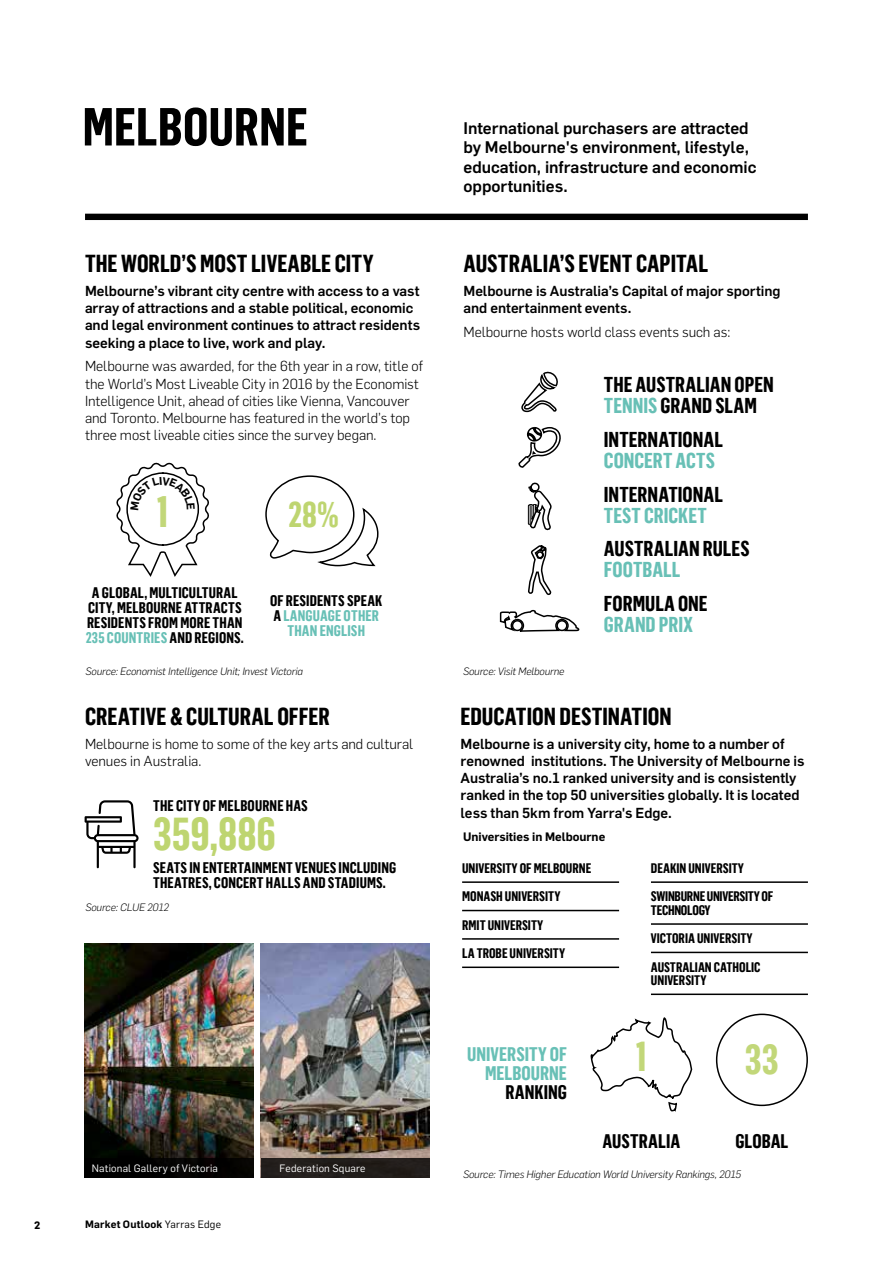
<style>
.page{position:relative;width:893px;height:1263px;background:#fff}
.page>*{position:absolute;margin:0;border:0;box-sizing:border-box;transform-origin:0 0}
.t1{font:700 52.5px "Flama Cond";letter-spacing:.005em;color:#000}
.t2{font:700 45px "Flama Cond";letter-spacing:-.005em;color:#bed570}
.t3{font:700 43.05px "Flama Cond";color:#c2d779}
.t4{font:700 40.8px "Flama Cond";color:#c2d779}
.t5{font:700 34.8px "Flama Cond";color:#bed570}
.t6{font:700 24px "Flama Cond";color:#000}
.t7{font:700 21px/21px "Flama Cond";color:#000}
.t8{font:700 21px "Flama Cond";color:#68c0b6}
.t9{font:700 19.2px "Flama Cond";letter-spacing:.005em;color:#000}
.t10{font:700 19.2px/19.2px "Flama Cond";color:#68c0b6;text-align:right}
.t11{font:500 16.5px/19.5px "Flama";color:#000}
.t12{font:700 15px/15px "Flama Cond";letter-spacing:.01em;color:#000;text-align:center}
.t13{font:700 15px/15px "Flama Cond";letter-spacing:.01em;color:#68c0b6;text-align:center}
.t14{font:500 14.25px/17.2px "Flama";color:#000}
.t15{font:300 14.25px/17.2px "Flama";letter-spacing:-.005em;color:#000}
.t16{font:700 13.5px/28.3px "Flama Cond";color:#000}
.t17{font:700 13.5px/28.3px "Flama Cond";letter-spacing:-.02em;color:#000}
.t18{font:600 12px "Flama";color:#000}
.t19{font:italic 300 10.5px "Flama";letter-spacing:-.01em;color:#000}
.t20{font:10.5px "Flama";letter-spacing:.02em;color:#fff}
.t21{font:600 10.5px "Flama";letter-spacing:.02em;color:#000}
.t22{font:700 10.5px "Flama";color:#000}
.s1{color:#68c0b6}
.s2{color:#000}
.s3{font-weight:400}
</style>
<div class="page">
<img style="left:260px;top:943px;width:169px;height:215px">
<img style="left:85px;top:943px;width:169px;height:215px">
<hr style="left:651px;top:881px;width:157px;height:2px;background:#000">
<hr style="left:651px;top:923px;width:157px;height:2px;background:#000">
<hr style="left:651px;top:952px;width:157px;height:1px;background:#000">
<hr style="left:651px;top:993px;width:157px;height:2px;background:#000">
<svg style="left:265px;top:475px;width:114px;height:92px"></svg>
<div style="left:260px;top:1158px;width:169px;height:20px;background:#221e1b"></div>
<div style="left:85px;top:1158px;width:169px;height:20px;background:#000"></div>
<svg style="left:442px;top:213px;width:271px;height:899px"></svg>
<div style="left:716px;top:1013px;width:92px;height:93px;border:2px solid #000;border-radius:50%"></div>
<div style="left:85px;top:214px;width:723px;height:6px;background:#000"></div>
<svg style="left:85px;top:800px;width:54px;height:68px"></svg>
<svg style="left:116px;top:462px;width:93px;height:115px"></svg>
<h1 class="t1" style="left:83px;top:96px;width:227px">MELBOURNE</h1>
<h3 class="t6" style="left:85px;top:250px;width:290px">THE WORLD’S MOST LIVEABLE CITY</h3>
<p class="t14" style="left:85px;top:281px;width:337px">Melbourne’s vibrant city centre with access to a vast array of attractions and a stable political, economic and legal environment continues to attract residents seeking a place to live, work and play.</p>
<p class="t15" style="left:85px;top:357px;width:340px">Melbourne was awarded, for the 6th year in a row, title of the World’s Most Liveable City in 2016 by the Economist Intelligence Unit, ahead of cities like Vienna, Vancouver and Toronto. Melbourne has featured in the world’s top three most liveable cities since the survey began.</p>
<h3 class="t3" style="left:156px;top:486px;width:14px">1</h3>
<p class="t12" style="left:86px;top:585px;width:160px">A GLOBAL, MULTICULTURAL<br>CITY, MELBOURNE ATTRACTS<br>RESIDENTS FROM MORE THAN<br><span class="s1">235 COUNTRIES</span> AND REGIONS.</p>
<h3 class="t5" style="left:288px;top:494px;width:52px">28%</h3>
<p class="t13" style="left:270px;top:593px;width:114px"><span class="s2">OF RESIDENTS SPEAK<br>A</span> LANGUAGE OTHER<br>THAN ENGLISH</p>
<p class="t11" style="left:463px;top:117px;width:294px">International purchasers are attracted by Melbourne's environment, lifestyle, education, infrastructure and economic opportunities.</p>
<h3 class="t6" style="left:463px;top:250px;width:246px">AUSTRALIA’S EVENT CAPITAL</h3>
<p class="t14" style="left:463px;top:281px;width:319px">Melbourne is Australia’s Capital of major sporting and entertainment events.</p>
<p class="t15" style="left:463px;top:322px;width:268px">Melbourne hosts world class events such as:</p>
<h3 class="t7" style="left:604px;top:374px;width:171px">THE AUSTRALIAN OPEN<br><span class="s1">TENNIS</span> GRAND SLAM</h3>
<h3 class="t7" style="left:604px;top:428px;width:121px">INTERNATIONAL</h3>
<h3 class="t8" style="left:604px;top:448px;width:112px">CONCERT ACTS</h3>
<h3 class="t7" style="left:604px;top:483px;width:121px">INTERNATIONAL</h3>
<h3 class="t8" style="left:604px;top:503px;width:104px">TEST CRICKET</h3>
<h3 class="t7" style="left:604px;top:538px;width:147px">AUSTRALIAN RULES</h3>
<h3 class="t8" style="left:604px;top:558px;width:78px">FOOTBALL</h3>
<h3 class="t7" style="left:604px;top:593px;width:105px">FORMULA ONE</h3>
<h3 class="t8" style="left:604px;top:612px;width:91px">GRAND PRIX</h3>
<p class="t19" style="left:86px;top:663px;width:219px">Source: Economist Intelligence Unit; Invest Victoria</p>
<p class="t19" style="left:463px;top:663px;width:103px">Source: Visit Melbourne</p>
<h3 class="t6" style="left:85px;top:702px;width:246px">CREATIVE &amp; CULTURAL OFFER</h3>
<p class="t15" style="left:85px;top:734px;width:330px">Melbourne is home to some of the key arts and cultural venues in Australia.</p>
<p class="t12" style="left:153px;top:798px;width:156px">THE CITY OF MELBOURNE HAS</p>
<h2 class="t2" style="left:153px;top:808px;width:124px">359,886</h2>
<p class="t12" style="left:153px;top:859px;width:245px;text-align:left">SEATS IN ENTERTAINMENT VENUES INCLUDING<br>THEATRES, CONCERT HALLS AND STADIUMS.</p>
<p class="t19" style="left:85px;top:899px;width:85px">Source: CLUE 2012</p>
<p class="t20" style="left:92px;top:1160px;width:127px">National Gallery of Victoria</p>
<p class="t20" style="left:280px;top:1160px;width:87px">Federation Square</p>
<p class="t22" style="left:34px;top:1217px;width:8px">2</p>
<p class="t21" style="left:85px;top:1216px;width:138px">Market Outlook <span class="s3">Yarras Edge</span></p>
<h3 class="t6" style="left:460px;top:702px;width:213px">EDUCATION DESTINATION</h3>
<p class="t14" style="left:460px;top:734px;width:345px">Melbourne is a university city, home to a number of renowned institutions. The University of Melbourne is Australia’s no.1 ranked university and is consistently ranked in the top 50 universities globally. It is located less than 5km from Yarra's Edge.</p>
<p class="t18" style="left:463px;top:828px;width:144px">Universities in Melbourne</p>
<p class="t16" style="left:462px;top:853px;width:131px">UNIVERSITY OF MELBOURNE<br>MONASH UNIVERSITY<br>RMIT UNIVERSITY<br>LA TROBE UNIVERSITY</p>
<p class="t17" style="left:651px;top:853px;width:124px">DEAKIN UNIVERSITY<br>SWINBURNE UNIVERSITY OF</p>
<p class="t16" style="left:651px;top:895px;width:111px">TECHNOLOGY<br>VICTORIA UNIVERSITY<br>AUSTRALIAN CATHOLIC</p>
<p class="t16" style="left:651px;top:966px;width:57px">UNIVERSITY</p>
<h3 class="t10" style="left:467px;top:1044px;width:101px">UNIVERSITY OF<br>MELBOURNE</h3>
<h3 class="t9" style="left:505px;top:1081px;width:63px">RANKING</h3>
<h3 class="t4" style="left:635px;top:1032px;width:14px">1</h3>
<h3 class="t9" style="left:602px;top:1130px;width:79px">AUSTRALIA</h3>
<h3 class="t4" style="left:745px;top:1036px;width:35px">33</h3>
<h3 class="t9" style="left:735px;top:1130px;width:55px">GLOBAL</h3>
<p class="t19" style="left:463px;top:1166px;width:280px">Source: Times Higher Education World University Rankings, 2015</p>
</div>
